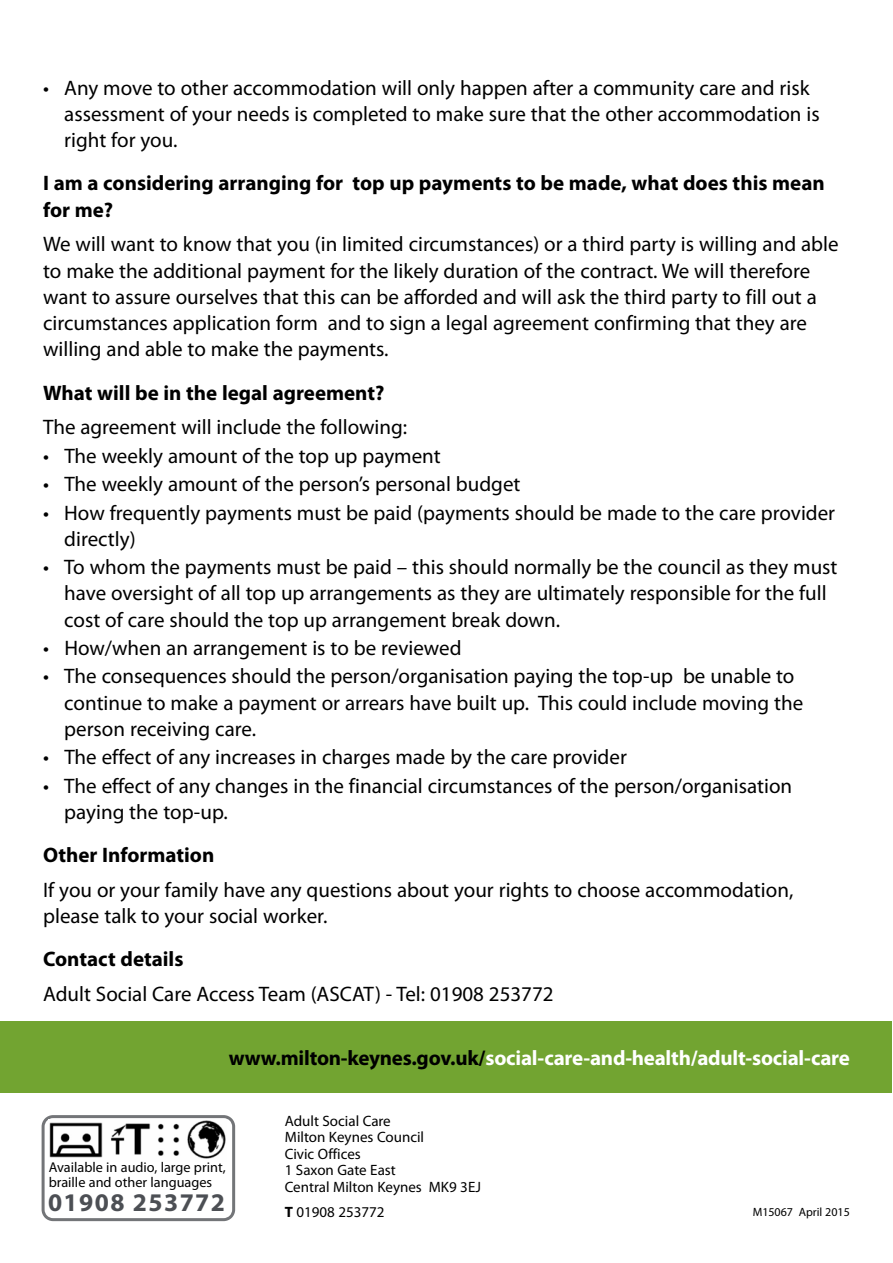
<style>
.page{position:relative;width:893px;height:1263px;background:#fff}
.page>*{position:absolute;margin:0;border:0;box-sizing:border-box;transform-origin:0 0}
.t1{font:700 25.5px "Myriad Pro";letter-spacing:.055em;color:#4c4f54}
.t2{font:21px/26.2px "Myriad Pro";color:#000}
.t3{font:700 21px/26.2px "Myriad Pro";color:#000}
.t4{font:700 21px "Myriad Pro";letter-spacing:-.01em;color:#fff}
.t5{font:15px/16.5px "Myriad Pro";color:#000}
.t6{font:14.25px/15.8px "Myriad Pro";color:#000}
.t7{font:12px "Myriad Pro";color:#000}
.s1{color:#000}
.s2{font-weight:700}
</style>
<div class="page">
<div style="left:0;top:1022px;width:891px;height:71px;background:#72a431"></div>
<svg style="left:42px;top:1115px;width:193px;height:106px"></svg>
<img style="left:49px;top:1120px;width:178px;height:41px">
<p class="t2" style="left:64px;top:76px;width:757px;text-indent:-21px">• Any move to other accommodation will only happen after a community care and risk assessment of your needs is completed to make sure that the other accommodation is right for you.</p>
<p class="t3" style="left:43px;top:172px;width:783px">I am a considering arranging for top up payments to be made, what does this mean for me?</p>
<p class="t2" style="left:43px;top:233px;width:797px">We will want to know that you (in limited circumstances) or a third party is willing and able to make the additional payment for the likely duration of the contract. We will therefore want to assure ourselves that this can be afforded and will ask the third party to fill out a circumstances application form and to sign a legal agreement confirming that they are willing and able to make the payments.</p>
<p class="t3" style="left:43px;top:381px;width:343px">What will be in the legal agreement?</p>
<p class="t2" style="left:43px;top:416px;width:365px">The agreement will include the following:</p>
<p class="t2" style="left:43px;top:444px;width:399px">• The weekly amount of the top up payment</p>
<p class="t2" style="left:43px;top:473px;width:479px">• The weekly amount of the person’s personal budget</p>
<p class="t2" style="left:64px;top:501px;width:772px;text-indent:-21px">• How frequently payments must be paid (payments should be made to the care provider directly)</p>
<p class="t2" style="left:64px;top:556px;width:774px;text-indent:-21px">• To whom the payments must be paid – this should normally be the council as they must have oversight of all top up arrangements as they are ultimately responsible for the full cost of care should the top up arrangement break down.</p>
<p class="t2" style="left:43px;top:637px;width:420px">• How/when an arrangement is to be reviewed</p>
<p class="t2" style="left:64px;top:665px;width:740px;text-indent:-21px">• The consequences should the person/organisation paying the top-up be unable to continue to make a payment or arrears have built up. This could include moving the person receiving care.</p>
<p class="t2" style="left:43px;top:746px;width:585px">• The effect of any increases in charges made by the care provider</p>
<p class="t2" style="left:64px;top:774px;width:729px;text-indent:-21px">• The effect of any changes in the financial circumstances of the person/organisation paying the top-up.</p>
<p class="t3" style="left:43px;top:844px;width:173px">Other Information</p>
<p class="t2" style="left:43px;top:879px;width:751px">If you or your family have any questions about your rights to choose accommodation, please talk to your social worker.</p>
<p class="t3" style="left:43px;top:948px;width:142px">Contact details</p>
<p class="t2" style="left:43px;top:983px;width:512px">Adult Social Care Access Team (ASCAT) - Tel: 01908 253772</p>
<p class="t4" style="left:229px;top:1049px;width:622px"><span class="s1">www.milton-keynes.gov.uk/</span>social-care-and-health/adult-social-care</p>
<p class="t6" style="left:49px;top:1160px;width:178px">Available in audio, large print, braille and other languages</p>
<p class="t1" style="left:48px;top:1192px;width:178px">01908 253772</p>
<p class="t5" style="left:285px;top:1114px;width:198px">Adult Social Care<br>Milton Keynes Council<br>Civic Offices<br>1 Saxon Gate East<br>Central Milton Keynes MK9 3EJ</p>
<p class="t5" style="left:285px;top:1205px;width:101px"><span class="s2">T</span> 01908 253772</p>
<p class="t7" style="left:752px;top:1207px;width:99px">M15067 April 2015</p>
</div>
